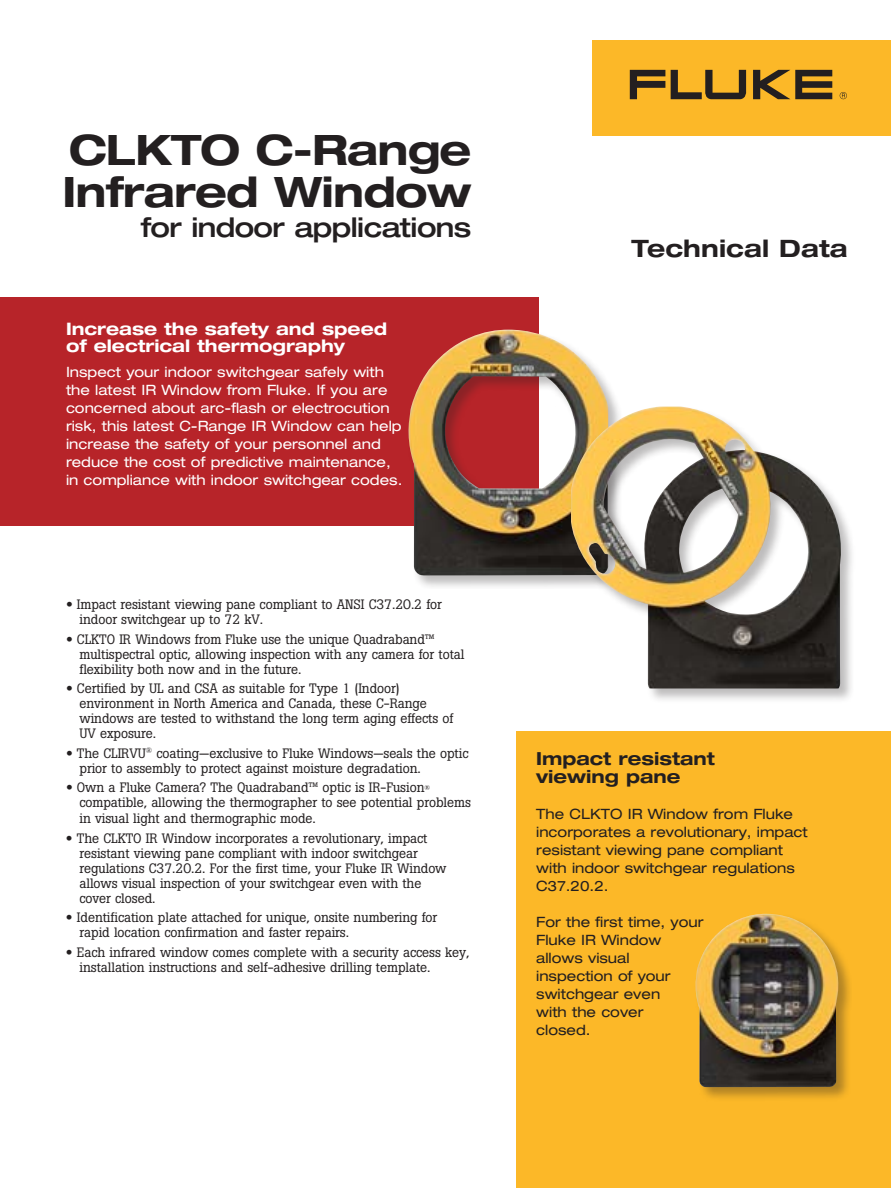
<style>
.page{position:relative;width:891px;height:1188px;background:#fff}
.page>*{position:absolute;margin:0;border:0;box-sizing:border-box;transform-origin:0 0}
.t1{font:700 expanded 42px/42px "Helvetica Neue LT Std";letter-spacing:-.02em;color:#231f20}
.t2{font:500 expanded 27px "Helvetica Neue LT Std";letter-spacing:-.02em;color:#231f20}
.t3{font:700 expanded 24px "Helvetica Neue LT Std";letter-spacing:.005em;color:#231f20}
.t4{font:700 expanded 18px/18px "Helvetica Neue LT Std";color:#231f20}
.t5{font:700 expanded 17.25px/17.2px "Helvetica Neue LT Std";color:#fff}
.t6{font:expanded 14.25px/18px "Helvetica Neue LT Std";color:#fff}
.t7{font:expanded 14.25px/18px "Helvetica Neue LT Std";color:#231f20}
.t8{font:13.5px/15px "Boton Pro";letter-spacing:-.005em;color:#231f20}
.s1{font-family:"Helvetica Neue LT Std";font-weight:700;font-stretch:expanded}
</style>
<div class="page">
<div style="left:517px;top:731px;width:374px;height:457px;background:#fcb828"></div>
<div style="left:0;top:297px;width:539px;height:228px;background:#b72429"></div>
<div style="left:593px;top:40px;width:298px;height:96px;background:#fcb828"></div>
<svg style="left:630px;top:70px;width:35px;height:29px"></svg>
<svg style="left:753px;top:70px;width:79px;height:29px"></svg>
<svg style="left:671px;top:70px;width:75px;height:29px"></svg>
<svg style="left:840px;top:92px;width:7px;height:7px"></svg>
<div style="left:407px;top:328px;width:216px;height:261px;background:#231f20;opacity:.3"></div>
<img style="left:406px;top:330px;width:202px;height:245px">
<div style="left:569px;top:405px;width:286px;height:298px;background:#231f20;opacity:.3"></div>
<img style="left:571px;top:407px;width:274px;height:281px">
<div style="left:693px;top:912px;width:159px;height:189px;background:#231f20;opacity:.35"></div>
<img style="left:694px;top:914px;width:146px;height:173px">
<h1 class="t1" style="left:63px;top:128px;width:410px">CLKTO C-Range<br>Infrared Window</h1>
<h2 class="t2" style="left:141px;top:211px;width:332px">for indoor applications</h2>
<p class="t5" style="left:66px;top:320px;width:323px">Increase the safety and speed of electrical thermography</p>
<p class="t6" style="left:66px;top:363px;width:338px">Inspect your indoor switchgear safely with the latest IR Window from Fluke. If you are concerned about arc-flash or electrocution risk, this latest C-Range IR Window can help increase the safety of your personnel and reduce the cost of predictive maintenance, in compliance with indoor switchgear codes.</p>
<p class="t8" style="left:80px;top:597px;width:364px;text-indent:-14px"><span class="s1">•</span> Impact resistant viewing pane compliant to ANSI C37.20.2 for indoor switchgear up to 72 kV.</p>
<p class="t8" style="left:80px;top:632px;width:386px;text-indent:-14px"><span class="s1">•</span> CLKTO IR Windows from Fluke use the unique Quadraband™ multispectral optic, allowing inspection with any camera for total flexibility both now and in the future.</p>
<p class="t8" style="left:80px;top:681px;width:375px;text-indent:-14px"><span class="s1">•</span> Certified by UL and CSA as suitable for Type 1 (Indoor) environment in North America and Canada, these C-Range windows are tested to withstand the long term aging effects of UV exposure.</p>
<p class="t8" style="left:80px;top:746px;width:391px;text-indent:-14px"><span class="s1">•</span> The CLIRVU<sup>®</sup> coating—exclusive to Fluke Windows—seals the optic prior to assembly to protect against moisture degradation.</p>
<p class="t8" style="left:79px;top:780px;width:393px;line-height:15.5px;text-indent:-13px"><span class="s1">•</span> Own a Fluke Camera? The Quadraband™ optic is IR-Fusion<sup>® </sup>compatible, allowing the thermographer to see potential problems in visual light and thermographic mode.</p>
<p class="t8" style="left:79px;top:830px;width:369px;text-indent:-14px"><span class="s1">•</span> The CLKTO IR Window incorporates a revolutionary, impact resistant viewing pane compliant with indoor switchgear regulations C37.20.2. For the first time, your Fluke IR Window allows visual inspection of your switchgear even with the cover closed.</p>
<p class="t8" style="left:79px;top:910px;width:359px;text-indent:-14px"><span class="s1">•</span> Identification plate attached for unique, onsite numbering for rapid location confirmation and faster repairs.</p>
<p class="t8" style="left:79px;top:944px;width:391px;text-indent:-14px"><span class="s1">•</span> Each infrared window comes complete with a security access key, installation instructions and self-adhesive drilling template.</p>
<h3 class="t3" style="left:632px;top:233px;width:218px">Technical Data</h3>
<h3 class="t4" style="left:536px;top:749px;width:180px">Impact resistant viewing pane</h3>
<p class="t7" style="left:536px;top:805px;width:273px">The CLKTO IR Window from Fluke incorporates a revolutionary, impact resistant viewing pane compliant with indoor switchgear regulations<br>C37.20.2.</p>
<p class="t7" style="left:536px;top:913px;width:169px">For the first time, your<br>Fluke IR Window allows visual inspection of your switchgear even<br>with the cover<br>closed.</p>
</div>
